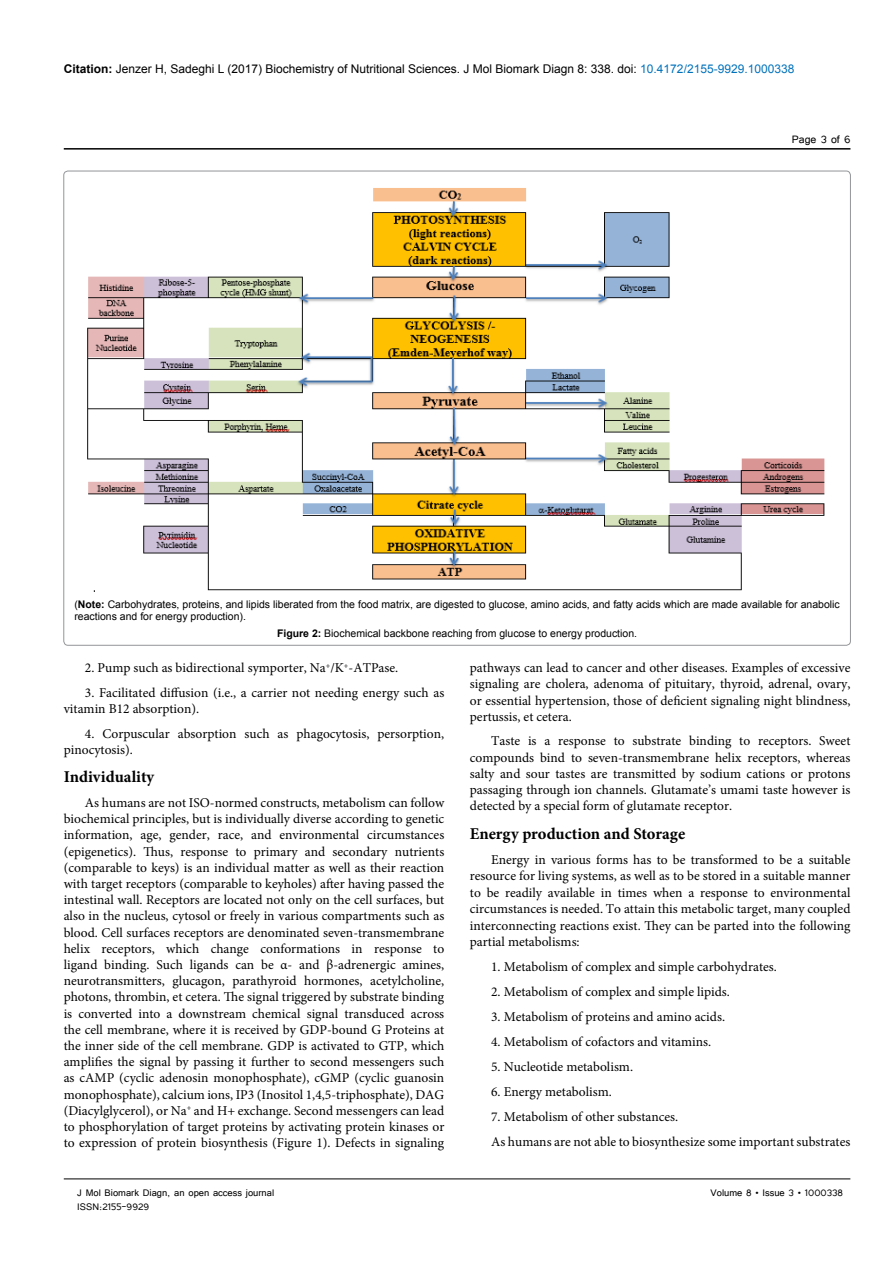
<style>
.page{position:relative;width:893px;height:1263px;background:#fff}
.page>*{position:absolute;margin:0;border:0;box-sizing:border-box;transform-origin:0 0}
.t1{font:700 16.5px "Minion Pro";color:#000}
.t2{font:13.5px/16.2px "Minion Pro";color:#000;text-align:justify}
.t3{font:13.5px "Tunga";color:#000}
.t4{font:12px "Arial";color:#000}
.t5{font:12px "Tunga";color:#000}
.t6{font:10.5px/12.6px "Arial";color:#000}
.s1{font-weight:700}
.s2{color:#0072bc}
</style>
<div class="page">
<hr style="left:64px;top:148px;width:786px;height:2px;background:#000">
<hr style="left:64px;top:1179px;width:786px;height:1px;background:#000">
<img style="left:87px;top:188px;width:738px;height:403px">
<p class="t4" style="left:64px;top:60px;width:732px"><span class="s1">Citation:</span> Jenzer H, Sadeghi L (2017) Biochemistry of Nutritional Sciences. J Mol Biomark Diagn 8: 338. doi: <span class="s2">10.4172/2155-9929.1000338</span></p>
<p class="t3" style="left:792px;top:131px;width:60px">Page 3 of 6</p>
<p class="t6" style="left:74px;top:598px;width:767px">(<span class="s1">Note:</span> Carbohydrates, proteins, and lipids liberated from the food matrix, are digested to glucose, amino acids, and fatty acids which are made available for anabolic reactions and for energy production).</p>
<p class="t6" style="left:277px;top:627px;width:362px"><span class="s1">Figure 2:</span> Biochemical backbone reaching from glucose to energy production.</p>
<p class="t2" style="left:85px;top:660px;width:315px">2. Pump such as bidirectional symporter, Na<sup>+</sup>/K<sup>+</sup>-ATPase.</p>
<p class="t2" style="left:64px;top:684px;width:382px;text-indent:21px">3. Facilitated diffusion (i.e., a carrier not needing energy such as vitamin B12 absorption).</p>
<p class="t2" style="left:64px;top:725px;width:382px;text-indent:21px">4. Corpuscular absorption such as phagocytosis, persorption, pinocytosis).</p>
<p class="t1" style="left:64px;top:765px;width:92px">Individuality</p>
<p class="t2" style="left:64px;top:795px;width:382px;text-indent:21px">As humans are not ISO-normed constructs, metabolism can follow biochemical principles, but is individually diverse according to genetic information, age, gender, race, and environmental circumstances (epigenetics). Thus, response to primary and secondary nutrients (comparable to keys) is an individual matter as well as their reaction with target receptors (comparable to keyholes) after having passed the intestinal wall. Receptors are located not only on the cell surfaces, but also in the nucleus, cytosol or freely in various compartments such as blood. Cell surfaces receptors are denominated seven-transmembrane helix receptors, which change conformations in response to ligand binding. Such ligands can be α- and β-adrenergic amines, neurotransmitters, glucagon, parathyroid hormones, acetylcholine, photons, thrombin, et cetera. The signal triggered by substrate binding is converted into a downstream chemical signal transduced across the cell membrane, where it is received by GDP-bound G Proteins at the inner side of the cell membrane. GDP is activated to GTP, which amplifies the signal by passing it further to second messengers such as cAMP (cyclic adenosin monophosphate), cGMP (cyclic guanosin monophosphate), calcium ions, IP3 (Inositol 1,4,5-triphosphate), DAG (Diacylglycerol), or Na<sup>+</sup> and H+ exchange. Second messengers can lead to phosphorylation of target proteins by activating protein kinases or to expression of protein biosynthesis (Figure 1). Defects in signaling</p>
<p class="t2" style="left:470px;top:660px;width:382px">pathways can lead to cancer and other diseases. Examples of excessive signaling are cholera, adenoma of pituitary, thyroid, adrenal, ovary, or essential hypertension, those of deficient signaling night blindness, pertussis, et cetera.</p>
<p class="t2" style="left:470px;top:733px;width:382px;text-indent:21px">Taste is a response to substrate binding to receptors. Sweet compounds bind to seven-transmembrane helix receptors, whereas salty and sour tastes are transmitted by sodium cations or protons passaging through ion channels. Glutamate’s umami taste however is detected by a special form of glutamate receptor.</p>
<p class="t1" style="left:470px;top:822px;width:217px">Energy production and Storage</p>
<p class="t2" style="left:470px;top:851px;width:382px;text-indent:21px">Energy in various forms has to be transformed to be a suitable resource for living systems, as well as to be stored in a suitable manner to be readily available in times when a response to environmental circumstances is needed. To attain this metabolic target, many coupled interconnecting reactions exist. They can be parted into the following partial metabolisms:</p>
<p class="t2" style="left:491px;top:959px;width:287px">1. Metabolism of complex and simple carbohydrates.</p>
<p class="t2" style="left:491px;top:984px;width:240px">2. Metabolism of complex and simple lipids.</p>
<p class="t2" style="left:491px;top:1009px;width:235px">3. Metabolism of proteins and amino acids.</p>
<p class="t2" style="left:491px;top:1034px;width:221px">4. Metabolism of cofactors and vitamins.</p>
<p class="t2" style="left:491px;top:1059px;width:143px">5. Nucleotide metabolism.</p>
<p class="t2" style="left:491px;top:1084px;width:122px">6. Energy metabolism.</p>
<p class="t2" style="left:491px;top:1104px;width:361px;line-height:25px">7. Metabolism of other substances.<br>As humans are not able to biosynthesize some important substrates</p>
<p class="t5" style="left:77px;top:1184px;width:198px">J Mol Biomark Diagn, an open access journal</p>
<p class="t5" style="left:711px;top:1184px;width:134px">Volume 8 • Issue 3 • 1000338</p>
<p class="t5" style="left:77px;top:1199px;width:74px">ISSN:2155-9929</p>
</div>
